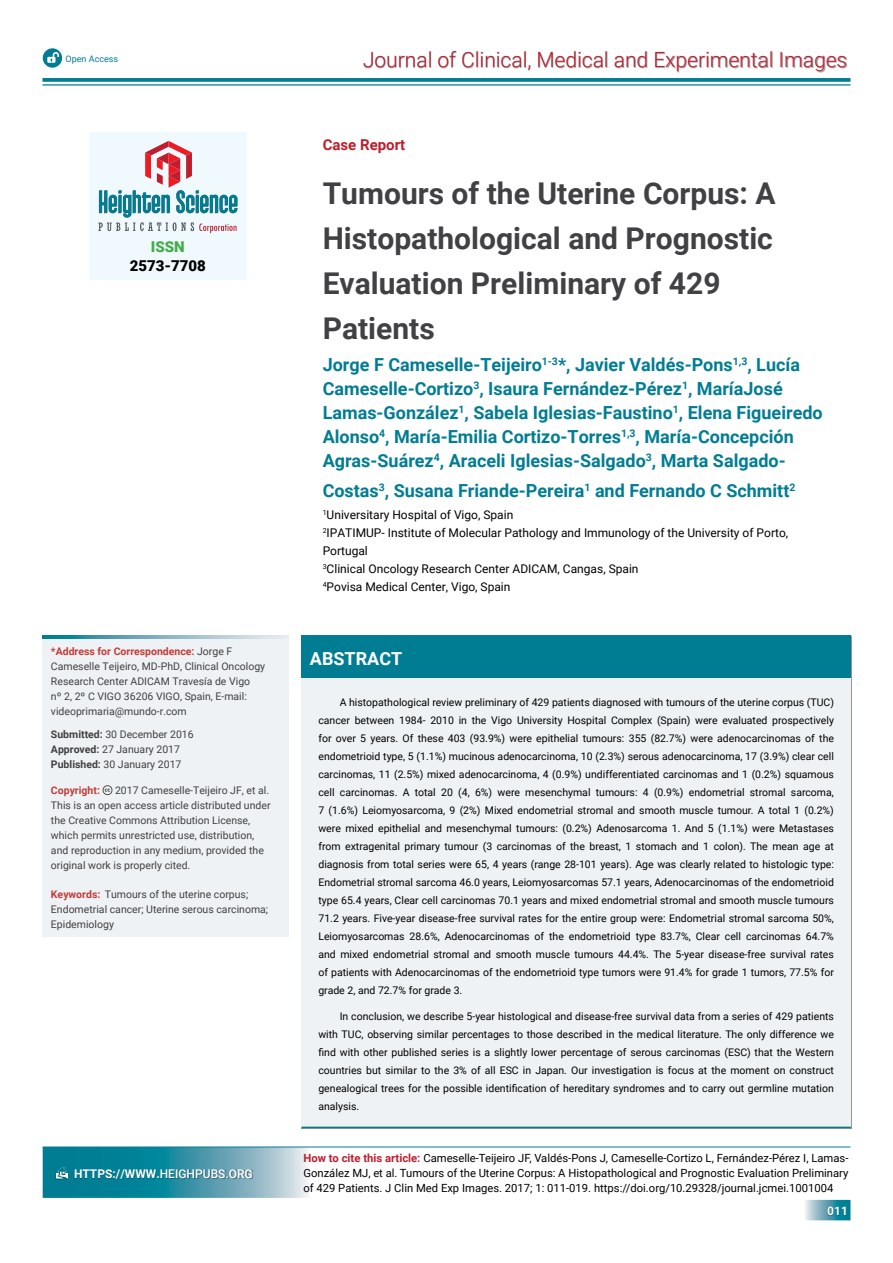
<style>
.page{position:relative;width:893px;height:1263px;background:#fff}
.page>*{position:absolute;margin:0;border:0;box-sizing:border-box;transform-origin:0 0}
.t1{font:700 30px/45px "Roboto";color:#414042}
.t2{font:300 21px "Roboto";color:#be1e2d}
.t3{font:700 18px/24px "Roboto";color:#007d93}
.t4{font:700 18px "Roboto";color:#fff}
.t5{font:700 15px "Roboto";color:#be1e2d}
.t6{font:900 15px "Roboto";color:#000}
.t7{font:900 15px "Roboto";color:#41ad49}
.t8{font:12px/18px "Roboto";color:#000}
.t9{font:500 12px "Roboto";color:#fff}
.t10{font:700 12px "Roboto";color:#fff}
.t11{font:11.25px/15px "Roboto";color:#000;text-align:justify}
.t12{font:10.5px/18px "Roboto";color:#000;text-align:justify}
.t13{font:10.5px/15px "Roboto";color:#414042}
.t14{font:700 10.5px "Roboto";color:#c33b39}
.t15{font:9px "Roboto";color:#007d93}
.s1{font-weight:700;color:#c33b39}
.s2{font-weight:700}
.s3{font-weight:700;color:#be1e2d}
</style>
<div class="page">
<img style="left:364px;top:52px;width:483px;height:20px">
<svg style="left:42px;top:78px;width:808px;height:4px;background:#0f8499"></svg>
<hr style="left:42px;top:84px;width:808px;height:2px;background:#007d93">
<svg style="left:43px;top:48px;width:19px;height:20px"></svg>
<hr style="left:42px;top:1147px;width:808px;height:1px;background:#007d93">
<svg style="left:43px;top:1147px;width:267px;height:51px;background:#4298aa"></svg>
<svg style="left:805px;top:1200px;width:45px;height:20px"></svg>
<img style="left:828px;top:1206px;width:18px;height:9px">
<div style="left:89px;top:132px;width:158px;height:148px;background:#eff9fe"></div>
<svg style="left:98px;top:141px;width:139px;height:92px"></svg>
<div style="left:301px;top:635px;width:550px;height:43px;background:#007d93"></div>
<div style="left:301px;top:678px;width:550px;height:449px;background:#eff2f4"></div>
<hr style="left:301px;top:1127px;width:550px;height:1px;background:#007d93">
<div style="left:42px;top:635px;width:247px;height:302px;background:#eff2f4"></div>
<svg style="left:103px;top:785px;width:9px;height:10px"></svg>
<svg style="left:42px;top:635px;width:239px;height:3px"></svg>
<p class="t15" style="left:66px;top:53px;width:54px">Open Access</p>
<h3 class="t7" style="left:151px;top:238px;width:35px">ISSN</h3>
<h3 class="t6" style="left:130px;top:257px;width:78px">2573-7708</h3>
<p class="t13" style="left:51px;top:644px;width:216px"><span class="s1">*Address for Correspondence:</span> Jorge F Cameselle Teijeiro, MD-PhD, Clinical Oncology Research Center ADICAM Travesía de Vigo<br>nº 2, 2º C VIGO 36206 VIGO, Spain, E-mail: videoprimaria@mundo-r.com</p>
<p class="t13" style="left:51px;top:727px;width:144px"><span class="s2">Submitted:</span> 30 December 2016<br><span class="s2">Approved:</span> 27 January 2017<br><span class="s2">Published:</span> 30 January 2017</p>
<p class="t14" style="left:51px;top:784px;width:50px">Copyright:</p>
<p class="t13" style="left:51px;top:783px;width:221px;text-indent:64px">2017 Cameselle-Teijeiro JF, et al.<br>This is an open access article distributed under the Creative Commons Attribution License, which permits unrestricted use, distribution, and reproduction in any medium, provided the original work is properly cited.</p>
<p class="t13" style="left:51px;top:887px;width:219px"><span class="s1">Keywords:</span> Tumours of the uterine corpus;<br>Endometrial cancer; Uterine serous carcinoma;<br>Epidemiology</p>
<p class="t9" style="left:74px;top:1167px;width:180px"><span class="s2">HTTPS://WWW.</span>HEIGHPUBS.ORG</p>
<h2 class="t2" style="left:363px;top:48px;width:486px">Journal of Clinical, Medical and Experimental Images</h2>
<h3 class="t5" style="left:323px;top:136px;width:84px">Case Report</h3>
<h1 class="t1" style="left:323px;top:171px;width:454px">Tumours of the Uterine Corpus: A<br>Histopathological and Prognostic<br>Evaluation Preliminary of 429<br>Patients</h1>
<p class="t3" style="left:323px;top:353px;width:501px">Jorge F Cameselle-Teijeiro<sup>1-3</sup>*, Javier Valdés-Pons<sup>1,3</sup>, Lucía Cameselle-Cortizo<sup>3</sup>, Isaura Fernández-Pérez<sup>1</sup>, MaríaJosé Lamas-González<sup>1</sup>, Sabela Iglesias-Faustino<sup>1</sup>, Elena Figueiredo Alonso<sup>4</sup>, María-Emilia Cortizo-Torres<sup>1,3</sup>, María-Concepción Agras-Suárez<sup>4</sup>, Araceli Iglesias-Salgado<sup>3</sup>, Marta Salgado-</p>
<h3 class="t3" style="left:323px;top:479px;width:474px">Costas<sup>3</sup>, Susana Friande-Pereira<sup>1</sup> and Fernando C Schmitt<sup>2</sup></h3>
<p class="t8" style="left:323px;top:506px;width:467px"><sup>1</sup>Universitary Hospital of Vigo, Spain<br><sup>2</sup>IPATIMUP- Institute of Molecular Pathology and Immunology of the University of Porto, Portugal<br><sup>3</sup>Clinical Oncology Research Center ADICAM, Cangas, Spain<br><sup>4</sup>Povisa Medical Center, Vigo, Spain</p>
<h3 class="t4" style="left:310px;top:648px;width:94px">ABSTRACT</h3>
<p class="t12" style="left:318px;top:693px;width:517px;text-indent:21px">A histopathological review preliminary of 429 patients diagnosed with tumours of the uterine corpus (TUC) cancer between 1984- 2010 in the Vigo University Hospital Complex (Spain) were evaluated prospectively for over 5 years. Of these 403 (93.9%) were epithelial tumours: 355 (82.7%) were adenocarcinomas of the endometrioid type, 5 (1.1%) mucinous adenocarcinoma, 10 (2.3%) serous adenocarcinoma, 17 (3.9%) clear cell carcinomas, 11 (2.5%) mixed adenocarcinoma, 4 (0.9%) undifferentiated carcinomas and 1 (0.2%) squamous cell carcinomas. A total 20 (4, 6%) were mesenchymal tumours: 4 (0.9%) endometrial stromal sarcoma, 7 (1.6%) Leiomyosarcoma, 9 (2%) Mixed endometrial stromal and smooth muscle tumour. A total 1 (0.2%) were mixed epithelial and mesenchymal tumours: (0.2%) Adenosarcoma 1. And 5 (1.1%) were Metastases from extragenital primary tumour (3 carcinomas of the breast, 1 stomach and 1 colon). The mean age at diagnosis from total series were 65, 4 years (range 28-101 years). Age was clearly related to histologic type:<br>Endometrial stromal sarcoma 46.0 years, Leiomyosarcomas 57.1 years, Adenocarcinomas of the endometrioid type 65.4 years, Clear cell carcinomas 70.1 years and mixed endometrial stromal and smooth muscle tumours 71.2 years. Five-year disease-free survival rates for the entire group were: Endometrial stromal sarcoma 50%, Leiomyosarcomas 28.6%, Adenocarcinomas of the endometrioid type 83.7%, Clear cell carcinomas 64.7% and mixed endometrial stromal and smooth muscle tumours 44.4%. The 5-year disease-free survival rates of patients with Adenocarcinomas of the endometrioid type tumors were 91.4% for grade 1 tumors, 77.5% for grade 2, and 72.7% for grade 3.</p>
<p class="t12" style="left:318px;top:1008px;width:517px;text-indent:21px">In conclusion, we describe 5-year histological and disease-free survival data from a series of 429 patients with TUC, observing similar percentages to those described in the medical literature. The only difference we find with other published series is a slightly lower percentage of serous carcinomas (ESC) that the Western countries but similar to the 3% of all ESC in Japan. Our investigation is focus at the moment on construct genealogical trees for the possible identification of hereditary syndromes and to carry out germline mutation analysis.</p>
<p class="t11" style="left:303px;top:1151px;width:546px"><span class="s3">How to cite this article:</span> Cameselle-Teijeiro JF, Valdés-Pons J, Cameselle-Cortizo L, Fernández-Pérez I, Lamas-González MJ, et al. Tumours of the Uterine Corpus: A Histopathological and Prognostic Evaluation Preliminary of 429 Patients. J Clin Med Exp Images. 2017; 1: 011-019. https://doi.org/10.29328/journal.jcmei.1001004</p>
<p class="t10" style="left:827px;top:1204px;width:22px">011</p>
</div>
